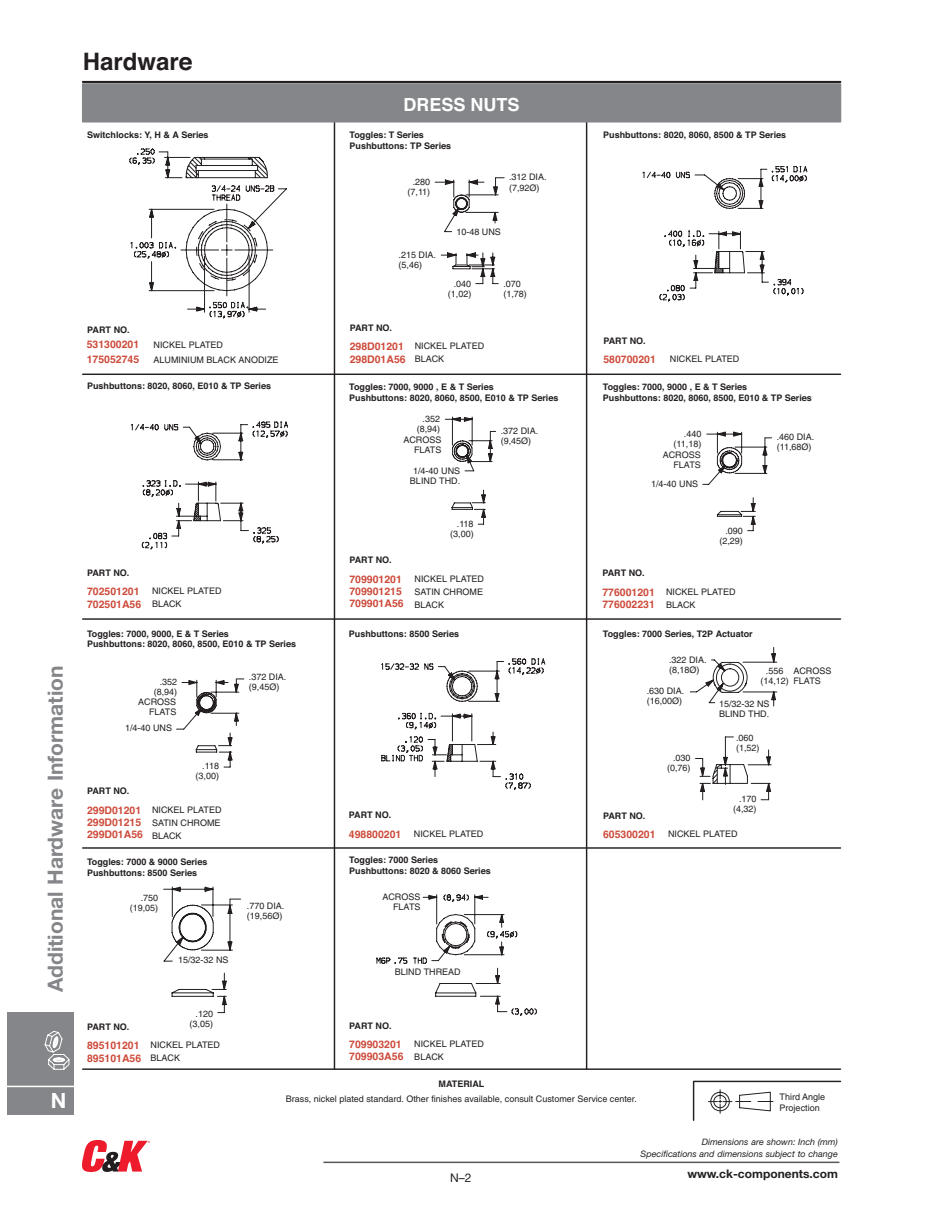
<style>
.page{position:relative;width:945px;height:1229px;background:#fff}
.page>*{position:absolute;margin:0;border:0;box-sizing:border-box;transform-origin:0 0}
.t1{font:700 24px "Helvetica";color:#231f20}
.t2{font:700 21px "Helvetica Neue";color:#848689}
.t3{font:700 21px "Helvetica Neue";color:#fff}
.t4{font:700 18px "Helvetica";color:#fff}
.t5{font:12px "Helvetica Neue";color:#231f20}
.t6{font:700 11.85px "Helvetica Neue";color:#231f20}
.t7{font:700 10.5px/12.1px "Helvetica";color:#cd4b3b}
.t8{font:9px/10.1px "Helvetica";color:#231f20}
.t9{font:700 9px/10.6px "Helvetica";color:#231f20}
.t10{font:italic 8.85px/11.9px "Helvetica Neue";color:#231f20;text-align:right}
.s1{font-weight:700;font-size:10.5px;color:#cd4b3b}
</style>
<div class="page">
<hr style="left:323px;top:1161px;width:516px;height:2px;background:#57585a">
<img style="left:83px;top:1140px;width:66px;height:31px">
<div style="left:8px;top:1013px;width:66px;height:101px;background:#848689"></div>
<svg style="left:45px;top:1031px;width:24px;height:38px"></svg>
<hr style="left:5px;top:1085px;width:70px;height:2px;background:#fff">
<hr style="left:586px;top:122px;width:1px;height:947px;background:#231f20">
<hr style="left:334px;top:122px;width:1px;height:947px;background:#231f20">
<div style="left:83px;top:84px;width:758px;height:38px;background:#848689"></div>
<div style="left:82px;top:83px;width:759px;height:39px;border:1px solid #848689"></div>
<hr style="left:83px;top:373px;width:758px;height:2px;background:#231f20">
<svg style="left:129px;top:148px;width:158px;height:171px"></svg>
<svg style="left:434px;top:177px;width:70px;height:107px"></svg>
<svg style="left:642px;top:166px;width:166px;height:136px"></svg>
<svg style="left:130px;top:421px;width:158px;height:129px"></svg>
<svg style="left:445px;top:416px;width:327px;height:115px"></svg>
<hr style="left:83px;top:618px;width:758px;height:2px;background:#231f20">
<svg style="left:176px;top:678px;width:68px;height:89px"></svg>
<svg style="left:381px;top:658px;width:165px;height:132px"></svg>
<hr style="left:83px;top:847px;width:758px;height:1px;background:#231f20">
<svg style="left:163px;top:886px;width:78px;height:127px"></svg>
<svg style="left:376px;top:894px;width:161px;height:122px"></svg>
<svg style="left:82px;top:1067px;width:759px;height:54px"></svg>
<svg style="left:690px;top:647px;width:88px;height:153px"></svg>
<div style="left:82px;top:81px;width:759px;height:2px;border:1px solid #231f20"></div>
<h2 class="t2" style="left:48px;top:992px;width:328px;rotate:-90deg">Additional Hardware Information</h2>
<h2 class="t3" style="left:51px;top:1093px;width:17px">N</h2>
<h1 class="t1" style="left:83px;top:40px;width:111px">Hardware</h1>
<h3 class="t4" style="left:404px;top:88px;width:118px">DRESS NUTS</h3>
<p class="t9" style="left:87px;top:129px;width:123px">Switchlocks: Y, H &amp; A Series</p>
<p class="t9" style="left:350px;top:129px;width:103px">Toggles: T Series<br>Pushbuttons: TP Series</p>
<p class="t8" style="left:408px;top:177px;width:24px;text-align:center">.280 (7,11)</p>
<p class="t8" style="left:509px;top:173px;width:39px">.312 DIA. (7,92Ø)</p>
<p class="t8" style="left:456px;top:227px;width:46px">10-48 UNS</p>
<p class="t8" style="left:399px;top:250px;width:39px">.215 DIA. (5,46)</p>
<p class="t8" style="left:503px;top:279px;width:25px">.070 (1,78)</p>
<p class="t8" style="left:448px;top:280px;width:25px;text-align:right">.040 (1,02)</p>
<p class="t9" style="left:603px;top:129px;width:185px">Pushbuttons: 8020, 8060, 8500 &amp; TP Series</p>
<p class="t9" style="left:87px;top:323px;width:44px">PART NO.</p>
<p class="t7" style="left:87px;top:336px;width:54px;line-height:15.3px">531300201<br>175052745</p>
<p class="t8" style="left:154px;top:338px;width:127px;line-height:15.3px">NICKEL PLATED<br>ALUMINIUM BLACK ANODIZE</p>
<p class="t9" style="left:350px;top:322px;width:44px">PART NO.</p>
<p class="t7" style="left:350px;top:340px;width:58px">298D01201<br>298D01A56</p>
<p class="t8" style="left:415px;top:340px;width:71px;line-height:13px">NICKEL PLATED<br>BLACK</p>
<p class="t9" style="left:603px;top:335px;width:44px">PART NO.</p>
<p class="t7" style="left:603px;top:353px;width:54px">580700201</p>
<p class="t8" style="left:670px;top:355px;width:71px">NICKEL PLATED</p>
<p class="t9" style="left:87px;top:380px;width:186px">Pushbuttons: 8020, 8060, E010 &amp; TP Series</p>
<p class="t9" style="left:349px;top:381px;width:211px">Toggles: 7000, 9000 , E &amp; T Series<br>Pushbuttons: 8020, 8060, 8500, E010 &amp; TP Series</p>
<p class="t9" style="left:603px;top:381px;width:211px">Toggles: 7000, 9000 , E &amp; T Series<br>Pushbuttons: 8020, 8060, 8500, E010 &amp; TP Series</p>
<p class="t8" style="left:501px;top:426px;width:39px">.372 DIA. (9,45Ø)</p>
<p class="t8" style="left:410px;top:466px;width:52px;text-align:center">1/4-40 UNS<br>BLIND THD.</p>
<p class="t8" style="left:417px;top:414px;width:25px;text-align:right">.352 (8,94)</p>
<p class="t8" style="left:674px;top:429px;width:29px;text-align:right">.440 (11,18)</p>
<p class="t8" style="left:651px;top:479px;width:49px">1/4-40 UNS</p>
<p class="t8" style="left:777px;top:432px;width:39px">.460 DIA. (11,68Ø)</p>
<p class="t8" style="left:403px;top:436px;width:40px;text-align:right">ACROSS<br>FLATS</p>
<p class="t8" style="left:663px;top:451px;width:40px;text-align:right">ACROSS<br>FLATS</p>
<p class="t8" style="left:450px;top:520px;width:25px;text-align:right">.118 (3,00)</p>
<p class="t8" style="left:719px;top:527px;width:25px;text-align:right">.090 (2,29)</p>
<p class="t9" style="left:349px;top:554px;width:44px">PART NO.</p>
<p class="t9" style="left:87px;top:567px;width:44px">PART NO.</p>
<p class="t7" style="left:87px;top:585px;width:56px">702501201<br>702501A56</p>
<p class="t8" style="left:152px;top:585px;width:71px;line-height:13px">NICKEL PLATED<br>BLACK</p>
<p class="t7" style="left:349px;top:572px;width:56px">709901201<br>709901215<br>709901A56</p>
<p class="t8" style="left:415px;top:573px;width:71px;line-height:13px;text-align:justify">NICKEL PLATED SATIN CHROME BLACK</p>
<p class="t9" style="left:602px;top:567px;width:44px">PART NO.</p>
<p class="t7" style="left:602px;top:585px;width:54px">776001201<br>776002231</p>
<p class="t8" style="left:666px;top:585px;width:71px;line-height:13px">NICKEL PLATED<br>BLACK</p>
<p class="t9" style="left:87px;top:628px;width:211px">Toggles: 7000, 9000, E &amp; T Series<br>Pushbuttons: 8020, 8060, 8500, E010 &amp; TP Series</p>
<p class="t8" style="left:154px;top:677px;width:25px;text-align:right">.352 (8,94)</p>
<p class="t8" style="left:249px;top:673px;width:39px">.372 DIA. (9,45Ø)</p>
<p class="t8" style="left:125px;top:724px;width:49px">1/4-40 UNS</p>
<p class="t8" style="left:196px;top:761px;width:25px;text-align:right">.118 (3,00)</p>
<p class="t7" style="left:87px;top:803px;width:58px">299D01201<br>299D01215<br>299D01A56</p>
<p class="t8" style="left:152px;top:804px;width:71px;line-height:13px;text-align:justify">NICKEL PLATED SATIN CHROME BLACK</p>
<p class="t8" style="left:138px;top:697px;width:40px;text-align:right">ACROSS<br>FLATS</p>
<p class="t9" style="left:87px;top:785px;width:44px">PART NO.</p>
<p class="t9" style="left:349px;top:628px;width:112px">Pushbuttons: 8500 Series</p>
<p class="t9" style="left:349px;top:809px;width:44px">PART NO.</p>
<p class="t8" style="left:349px;top:829px;width:136px"><span class="s1">498800201</span> NICKEL PLATED</p>
<p class="t9" style="left:603px;top:628px;width:151px">Toggles: 7000 Series, T2P Actuator</p>
<p class="t8" style="left:669px;top:655px;width:39px">.322 DIA. (8,18Ø)</p>
<p class="t8" style="left:647px;top:687px;width:39px">.630 DIA. (16,00Ø)</p>
<p class="t9" style="left:603px;top:809px;width:44px">PART NO.</p>
<p class="t8" style="left:667px;top:753px;width:25px;text-align:right">.030 (0,76)</p>
<p class="t8" style="left:760px;top:666px;width:30px;text-align:center">.556 (14,12)</p>
<p class="t8" style="left:793px;top:667px;width:40px">ACROSS<br>FLATS</p>
<p class="t8" style="left:719px;top:700px;width:52px">15/32-32 NS<br>BLIND THD.</p>
<p class="t8" style="left:736px;top:733px;width:25px">.060 (1,52)</p>
<p class="t8" style="left:733px;top:795px;width:25px;text-align:right">.170 (4,32)</p>
<p class="t8" style="left:603px;top:829px;width:136px"><span class="s1">605300201</span> NICKEL PLATED</p>
<p class="t9" style="left:87px;top:855px;width:122px">Toggles: 7000 &amp; 9000 Series<br>Pushbuttons: 8500 Series</p>
<p class="t8" style="left:130px;top:893px;width:30px;text-align:right">.750 (19,05)</p>
<p class="t8" style="left:247px;top:901px;width:39px">.770 DIA. (19,56Ø)</p>
<p class="t8" style="left:178px;top:955px;width:52px">15/32-32 NS</p>
<p class="t9" style="left:349px;top:854px;width:143px">Toggles: 7000 Series<br>Pushbuttons: 8020 &amp; 8060 Series</p>
<p class="t8" style="left:382px;top:892px;width:40px;text-align:right">ACROSS<br>FLATS</p>
<p class="t8" style="left:395px;top:968px;width:68px">BLIND THREAD</p>
<p class="t9" style="left:87px;top:1021px;width:44px">PART NO.</p>
<p class="t8" style="left:190px;top:1009px;width:25px;text-align:right">.120 (3,05)</p>
<p class="t9" style="left:349px;top:1019px;width:44px">PART NO.</p>
<p class="t7" style="left:87px;top:1039px;width:56px">895101201<br>895101A56</p>
<p class="t8" style="left:151px;top:1039px;width:71px;line-height:13px">NICKEL PLATED<br>BLACK</p>
<p class="t7" style="left:349px;top:1037px;width:56px">709903201<br>709903A56</p>
<p class="t8" style="left:414px;top:1038px;width:71px;line-height:13px">NICKEL PLATED<br>BLACK</p>
<p class="t9" style="left:439px;top:1077px;width:47px">MATERIAL</p>
<p class="t8" style="left:286px;top:1094px;width:353px">Brass, nickel plated standard. Other finishes available, consult Customer Service center.</p>
<p class="t8" style="left:780px;top:1092px;width:47px;line-height:10.9px">Third Angle<br>Projection</p>
<h3 class="t5" style="left:450px;top:1173px;width:23px">N–2</h3>
<p class="t10" style="left:641px;top:1136px;width:199px">Dimensions are shown: Inch (mm)<br>Specifications and dimensions subject to change</p>
<h3 class="t6" style="left:687px;top:1169px;width:152px">www.ck-components.com</h3>
</div>
